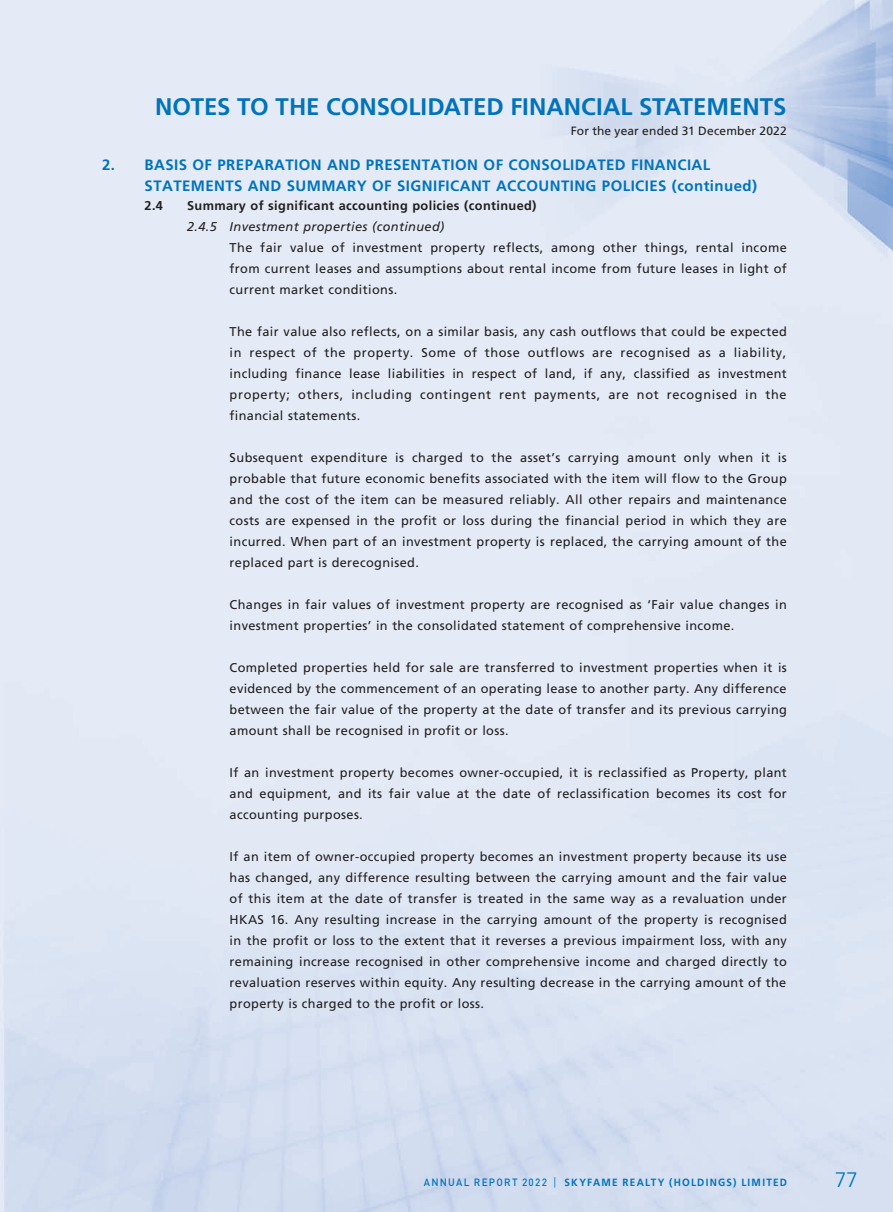
<style>
.page{position:relative;width:893px;height:1212px;background:#fff}
.page>*{position:absolute;margin:0;border:0;box-sizing:border-box;transform-origin:0 0}
.t1{font:700 24px "Frutiger LT Std";color:#0173bb}
.t2{font:300 21px "Frutiger LT Std";color:#0173bb}
.t3{font:700 15px/21px "Frutiger LT Std";letter-spacing:.03em;color:#0173bb}
.t4{font:12.75px/21px "Frutiger LT Std";letter-spacing:.03em;color:#231f20;text-align:justify}
.t5{font:700 12.75px "Frutiger LT Std";letter-spacing:.03em;color:#231f20}
.t6{font:italic 12.75px "Frutiger LT Std";letter-spacing:.03em;color:#231f20}
.t7{font:12px "Frutiger LT Std";letter-spacing:.015em;color:#231f20}
.t8{font:700 10.5px "Frutiger LT Std";letter-spacing:.125em;color:#0173bb;scale:.95 1}
.s1{font-family:"DIN Pro";font-weight:500}
.s2{font-weight:300}
</style>
<div class="page">
<img style="left:0;top:0;width:893px;height:1212px">
<h1 class="t1" style="left:155px;top:92px;width:633px">NOTES TO THE CONSOLIDATED FINANCIAL STATEMENTS</h1>
<p class="t7" style="left:571px;top:123px;width:217px">For the year ended 31 December 2022</p>
<p class="t3" style="left:145px;top:154px;width:614px;text-indent:-43px">2. BASIS OF PREPARATION AND PRESENTATION OF CONSOLIDATED FINANCIAL<br>STATEMENTS AND SUMMARY OF SIGNIFICANT ACCOUNTING POLICIES (continued)</p>
<p class="t5" style="left:145px;top:198px;width:20px">2.4</p>
<p class="t5" style="left:187px;top:198px;width:351px">Summary of significant accounting policies (continued)</p>
<p class="t6" style="left:187px;top:219px;width:259px">2.4.5 Investment properties (continued)</p>
<p class="t4" style="left:230px;top:237px;width:559px">The fair value of investment property reflects, among other things, rental income from current leases and assumptions about rental income from future leases in light of current market conditions.</p>
<p class="t4" style="left:230px;top:321px;width:559px">The fair value also reflects, on a similar basis, any cash outflows that could be expected in respect of the property. Some of those outflows are recognised as a liability, including finance lease liabilities in respect of land, if any, classified as investment property; others, including contingent rent payments, are not recognised in the financial statements.</p>
<p class="t4" style="left:230px;top:447px;width:559px">Subsequent expenditure is charged to the asset’s carrying amount only when it is probable that future economic benefits associated with the item will flow to the Group and the cost of the item can be measured reliably. All other repairs and maintenance costs are expensed in the profit or loss during the financial period in which they are incurred. When part of an investment property is replaced, the carrying amount of the replaced part is derecognised.</p>
<p class="t4" style="left:230px;top:594px;width:559px">Changes in fair values of investment property are recognised as ‘Fair value changes in investment properties’ in the consolidated statement of comprehensive income.</p>
<p class="t4" style="left:230px;top:657px;width:559px">Completed properties held for sale are transferred to investment properties when it is evidenced by the commencement of an operating lease to another party. Any difference between the fair value of the property at the date of transfer and its previous carrying amount shall be recognised in profit or loss.</p>
<p class="t4" style="left:230px;top:762px;width:559px">If an investment property becomes owner-occupied, it is reclassified as Property, plant and equipment, and its fair value at the date of reclassification becomes its cost for accounting purposes.</p>
<p class="t4" style="left:230px;top:846px;width:559px">If an item of owner-occupied property becomes an investment property because its use has changed, any difference resulting between the carrying amount and the fair value of this item at the date of transfer is treated in the same way as a revaluation under HKAS 16. Any resulting increase in the carrying amount of the property is recognised in the profit or loss to the extent that it reverses a previous impairment loss, with any remaining increase recognised in other comprehensive income and charged directly to revaluation reserves within equity. Any resulting decrease in the carrying amount of the property is charged to the profit or loss.</p>
<p class="t8" style="left:424px;top:1176px;width:384px"><span class="s1">ANNUAL REPORT 2022</span> <span class="s2">|</span> SKYFAME REALTY (HOLDINGS) LIMITED</p>
<h2 class="t2" style="left:835px;top:1168px;width:25px">77</h2>
</div>
